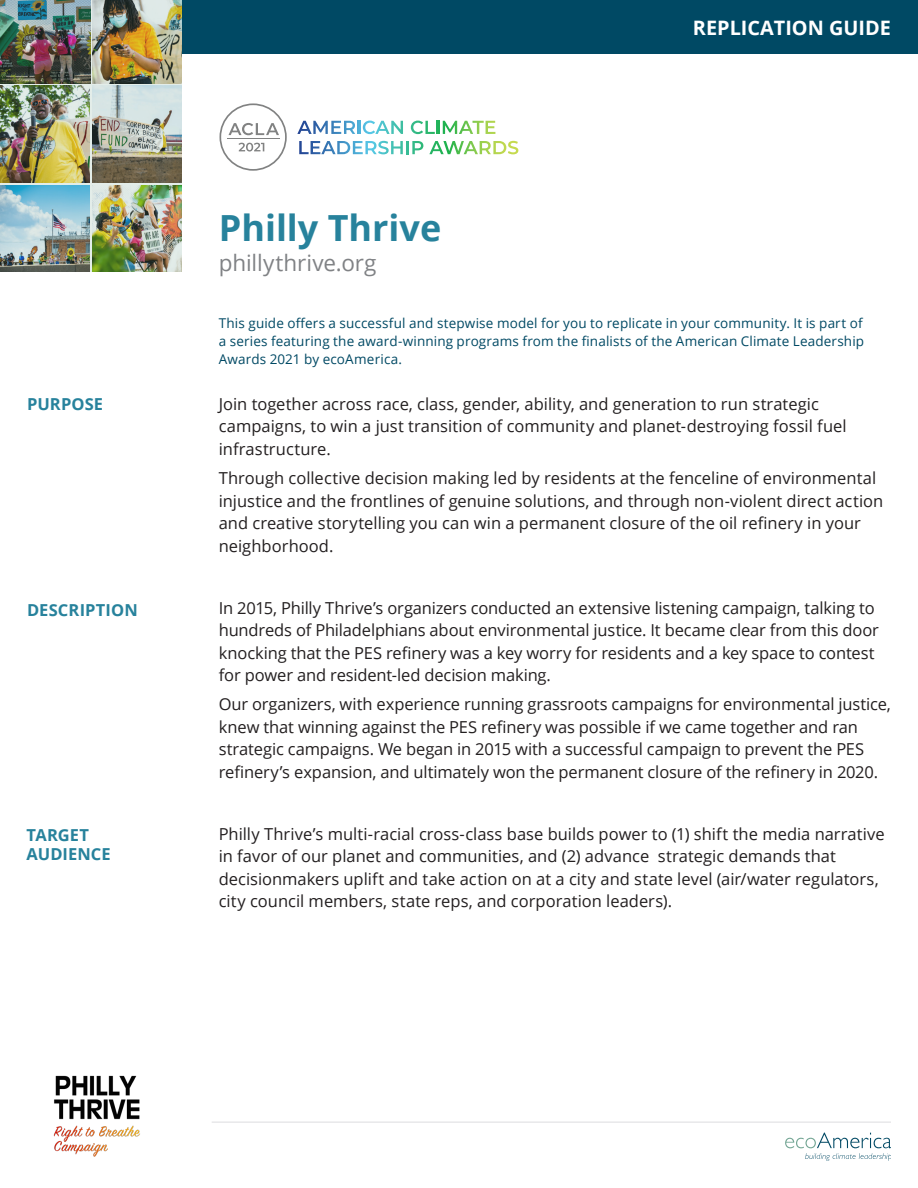
<style>
.page{position:relative;width:918px;height:1188px;background:#fff}
.page>*{position:absolute;margin:0;border:0;box-sizing:border-box;transform-origin:0 0}
.t1{font:700 36px "Open Sans";color:#27829c}
.t2{font:22.5px "Open Sans";letter-spacing:-.005em;color:#808285}
.t3{font:700 19.95px "Open Sans";color:#fff}
.Body{font:16.5px/22.5px "Open Sans";color:#231f20}
.Body_head{font:700 16.5px/19.8px "Open Sans";letter-spacing:.005em;color:#27829c}
.Body-2{font:13.5px/18px "Open Sans";letter-spacing:.01em;color:#004964;text-align:justify}
</style>
<div class="page">
<div style="left:181px;top:0;width:737px;height:54px;background:#004964"></div>
<div style="left:219px;top:103px;width:68px;height:68px;border:2px solid #818282;border-radius:50%"></div>
<svg style="left:229px;top:123px;width:50px;height:12px"></svg>
<svg style="left:238px;top:143px;width:26px;height:9px"></svg>
<hr style="left:227px;top:138px;width:53px;height:1px;background:#818282">
<svg style="left:297px;top:121px;width:106px;height:13px"></svg>
<svg style="left:411px;top:121px;width:84px;height:13px"></svg>
<svg style="left:299px;top:141px;width:124px;height:13px"></svg>
<svg style="left:429px;top:141px;width:89px;height:13px"></svg>
<hr style="left:212px;top:1122px;width:679px;height:1px;background:#dcdddf">
<svg style="left:785px;top:1133px;width:106px;height:28px"></svg>
<img style="left:53px;top:1075px;width:87px;height:82px">
<img style="left:0;top:0;width:181px;height:271px">
<p class="t3" style="left:693px;top:13px;width:200px">REPLICATION GUIDE</p>
<p class="t1" style="left:219px;top:203px;width:224px">Philly Thrive</p>
<p class="t2" style="left:219px;top:248px;width:159px">phillythrive.org</p>
<p class="Body-2" style="left:219px;top:313px;width:647px">This guide offers a successful and stepwise model for you to replicate in your community. It is part of a series featuring the award-winning programs from the finalists of the American Climate Leadership Awards 2021 by ecoAmerica.</p>
<p class="Body_head" style="left:27px;top:393px;width:78px">PURPOSE</p>
<p class="Body" style="left:219px;top:392px;width:629px">Join together across race, class, gender, ability, and generation to run strategic campaigns, to win a just transition of community and planet-destroying fossil fuel infrastructure.</p>
<p class="Body" style="left:219px;top:466px;width:666px">Through collective decision making led by residents at the fenceline of environmental injustice and the frontlines of genuine solutions, and through non-violent direct action and creative storytelling you can win a permanent closure of the oil refinery in your neighborhood.</p>
<p class="Body_head" style="left:27px;top:600px;width:112px">DESCRIPTION</p>
<p class="Body" style="left:219px;top:596px;width:662px">In 2015, Philly Thrive’s organizers conducted an extensive listening campaign, talking to hundreds of Philadelphians about environmental justice. It became clear from this door knocking that the PES refinery was a key worry for residents and a key space to contest for power and resident-led decision making.</p>
<p class="Body" style="left:219px;top:693px;width:674px">Our organizers, with experience running grassroots campaigns for environmental justice, knew that winning against the PES refinery was possible if we came together and ran strategic campaigns. We began in 2015 with a successful campaign to prevent the PES refinery’s expansion, and ultimately won the permanent closure of the refinery in 2020.</p>
<p class="Body_head" style="left:27px;top:824px;width:86px">TARGET<br>AUDIENCE</p>
<p class="Body" style="left:219px;top:822px;width:668px">Philly Thrive’s multi-racial cross-class base builds power to (1) shift the media narrative in favor of our planet and communities, and (2) advance strategic demands that decisionmakers uplift and take action on at a city and state level (air/water regulators, city council members, state reps, and corporation leaders).</p>
</div>
